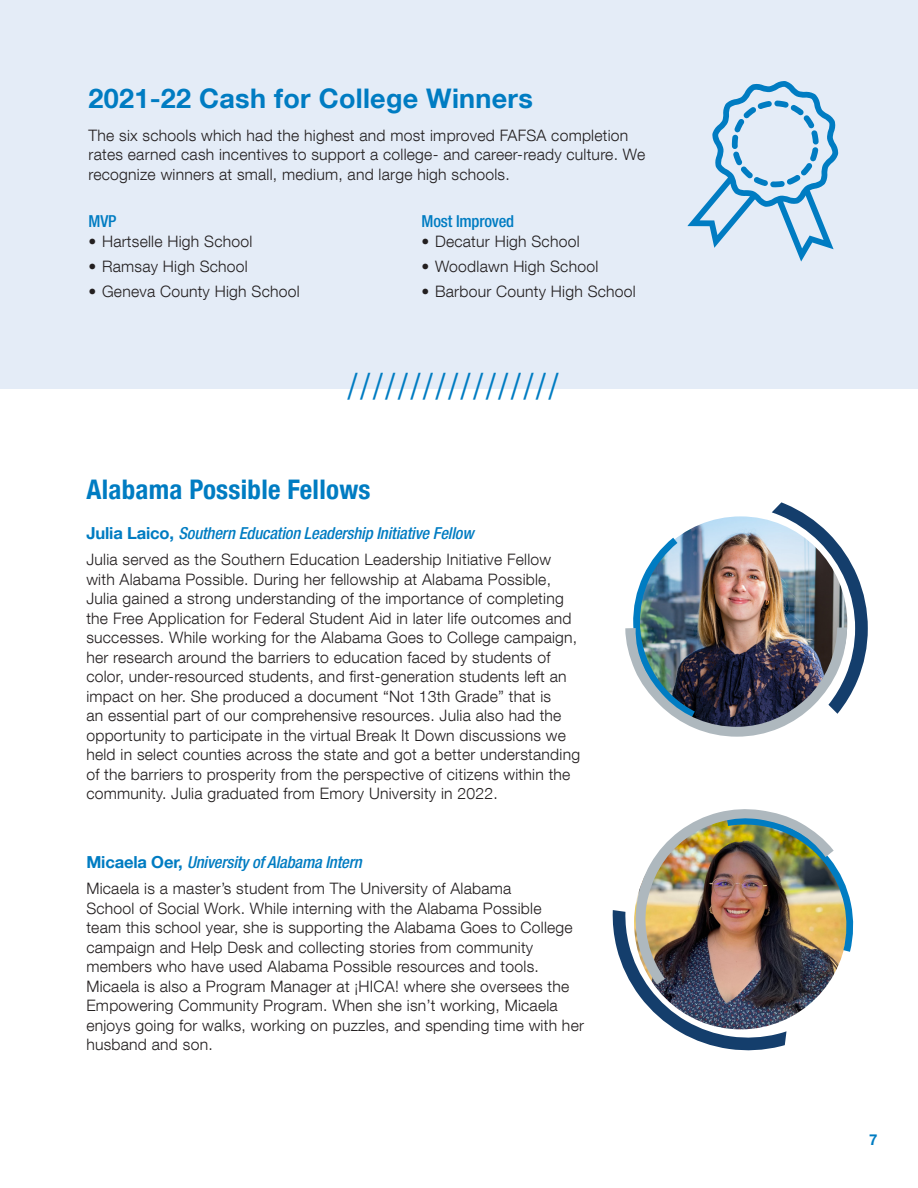
<style>
.page{position:relative;width:918px;height:1188px;background:#fff}
.page>*{position:absolute;margin:0;border:0;box-sizing:border-box;transform-origin:0 0}
.t1{font:37.95px "Minion Pro";color:#007cc2}
.t2{font:700 27px "Helvetica Neue LT Com";letter-spacing:.01em;color:#007cc2}
.t3{font:700 condensed 27px "Helvetica Neue LT Com";letter-spacing:.01em;color:#007cc2}
.t4{font:italic 500 condensed 16.65px "Helvetica Neue LT Com";letter-spacing:-.01em;color:#007cc2}
.t5{font:500 condensed 16.65px "Helvetica Neue LT Com";letter-spacing:-.01em;color:#007cc2}
.BodyText{font:300 15.75px/19.5px "Helvetica Neue LT Com";letter-spacing:.015em;color:#231f20}
.t6{font:700 15px "Helvetica Neue LT Com";color:#007cc2}
.s1{font-weight:700;font-style:normal;font-stretch:normal}
</style>
<div class="page">
<div style="left:0;top:0;width:918px;height:389px;background:#e4ecf7"></div>
<svg style="left:687px;top:81px;width:151px;height:181px"></svg>
<img style="left:625px;top:502px;width:243px;height:235px">
<img style="left:612px;top:809px;width:242px;height:242px">
<h2 class="t2" style="left:89px;top:81px;width:446px">2021-22 Cash for College Winners</h2>
<p class="BodyText" style="left:89px;top:125px;width:558px">The six schools which had the highest and most improved FAFSA completion rates earned cash incentives to support a college- and career-ready culture. We recognize winners at small, medium, and large high schools.</p>
<h4 class="t5" style="left:89px;top:211px;width:29px">MVP</h4>
<p class="BodyText" style="left:89px;top:231px;width:165px">• Hartselle High School</p>
<p class="BodyText" style="left:89px;top:256px;width:161px">• Ramsay High School</p>
<p class="BodyText" style="left:89px;top:281px;width:213px">• Geneva County High School</p>
<h4 class="t5" style="left:422px;top:211px;width:94px">Most Improved</h4>
<p class="BodyText" style="left:422px;top:231px;width:160px">• Decatur High School</p>
<p class="BodyText" style="left:422px;top:256px;width:178px">• Woodlawn High School</p>
<p class="BodyText" style="left:422px;top:281px;width:216px">• Barbour County High School</p>
<p class="t1" style="left:347px;top:360px;width:215px">/////////////////</p>
<h2 class="t3" style="left:86px;top:473px;width:286px">Alabama Possible Fellows</h2>
<h4 class="t4" style="left:86px;top:523px;width:389px"><span class="s1">Julia Laico,</span> Southern Education Leadership Initiative Fellow</h4>
<p class="BodyText" style="left:86px;top:550px;width:495px">Julia served as the Southern Education Leadership Initiative Fellow with Alabama Possible. During her fellowship at Alabama Possible, Julia gained a strong understanding of the importance of completing the Free Application for Federal Student Aid in later life outcomes and successes. While working for the Alabama Goes to College campaign, her research around the barriers to education faced by students of color, under-resourced students, and first-generation students left an impact on her. She produced a document “Not 13th Grade” that is<br>an essential part of our comprehensive resources. Julia also had the opportunity to participate in the virtual Break It Down discussions we held in select counties across the state and got a better understanding of the barriers to prosperity from the perspective of citizens within the community. Julia graduated from Emory University in 2022.</p>
<h4 class="t4" style="left:86px;top:852px;width:277px"><span class="s1">Micaela Oer,</span> University of Alabama Intern</h4>
<p class="BodyText" style="left:86px;top:878px;width:499px">Micaela is a master’s student from The University of Alabama<br>School of Social Work. While interning with the Alabama Possible<br>team this school year, she is supporting the Alabama Goes to College campaign and Help Desk and collecting stories from community members who have used Alabama Possible resources and tools.<br>Micaela is also a Program Manager at ¡HICA! where she oversees the Empowering Community Program. When she isn’t working, Micaela enjoys going for walks, working on puzzles, and spending time with her husband and son.</p>
<p class="t6" style="left:869px;top:1130px;width:10px">7</p>
</div>
